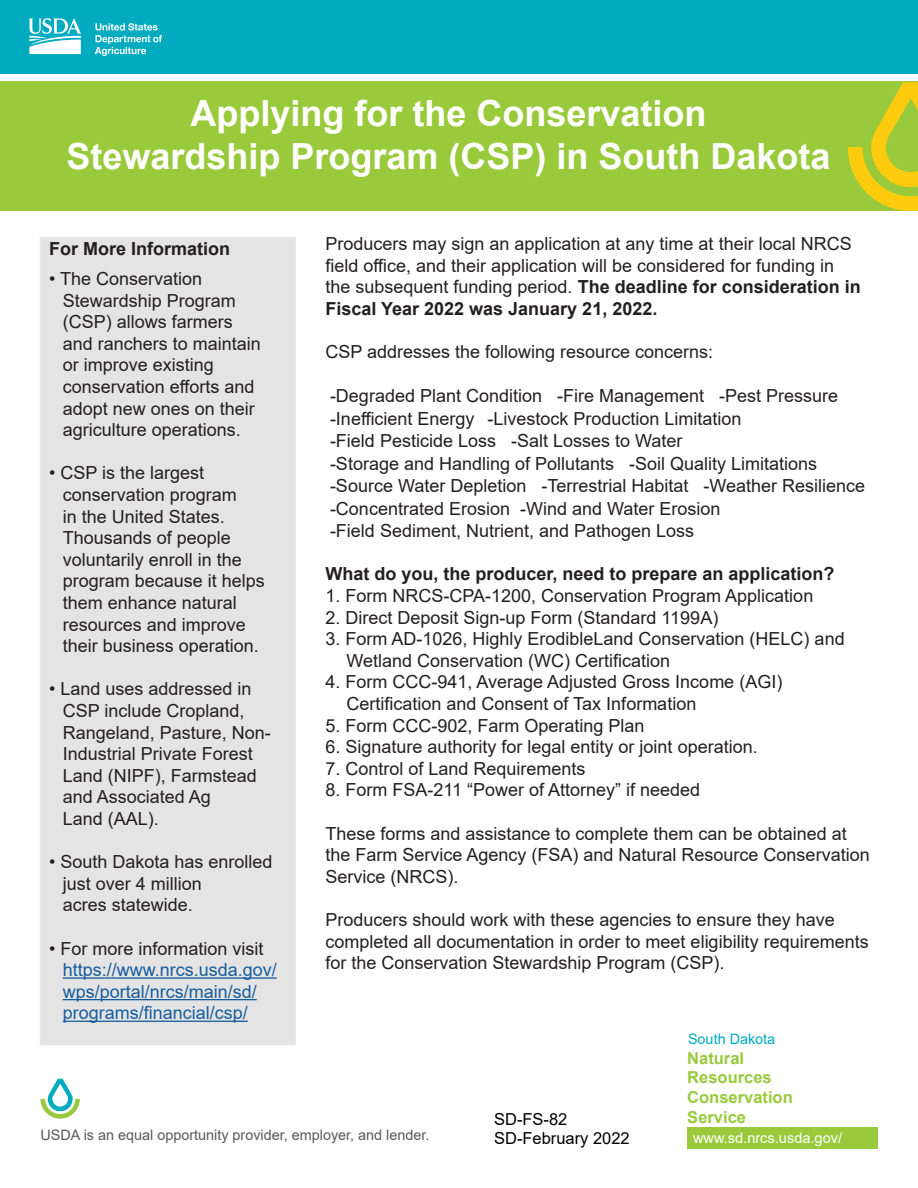
<style>
.page{position:relative;width:918px;height:1188px;background:#fff}
.page>*{position:absolute;margin:0;border:0;box-sizing:border-box;transform-origin:0 0}
.t1{font:700 36px/43.2px "Arial";color:#fff;text-align:center}
.t2{font:18px/21.6px "Arial";color:#231f20}
.t3{font:18px "Arial";color:#175d9e}
.t4{font:700 18px "Arial";color:#231f20}
.t5{font:700 16.5px/19.8px "Arial";color:#99ca3b}
.t6{font:16.5px "Arial";color:#000}
.t7{font:14.55px "Arial";color:#fff}
.t8{font:14.4px "Arial";color:#57585a}
.t9{font:14.4px "Arial";color:#00abc0}
.s1{font-weight:700}
</style>
<div class="page">
<div style="left:41px;top:238px;width:253px;height:806px;background:#e4e4e4"></div>
<hr style="left:63px;top:977px;width:214px;height:2px;background:#175d9e">
<hr style="left:63px;top:999px;width:194px;height:1px;background:#175d9e">
<hr style="left:63px;top:1021px;width:185px;height:1px;background:#175d9e">
<div style="left:0;top:0;width:918px;height:74px;background:#00abc0"></div>
<svg style="left:29px;top:18px;width:53px;height:36px"></svg>
<svg style="left:95px;top:23px;width:67px;height:33px"></svg>
<div style="left:0;top:82px;width:918px;height:129px;background:#99ca3b"></div>
<svg style="left:848px;top:82px;width:70px;height:129px"></svg>
<svg style="left:40px;top:1079px;width:40px;height:40px"></svg>
<div style="left:688px;top:1127px;width:190px;height:22px;background:#99ca3b"></div>
<p class="t1" style="left:67px;top:92px;width:766px">Applying for the Conservation<br>Stewardship Program (CSP) in South Dakota</p>
<h4 class="t4" style="left:49px;top:236px;width:183px">For More Information</h4>
<p class="t2" style="left:49px;top:268px;width:155px">• The Conservation</p>
<p class="t2" style="left:63px;top:289px;width:175px">Stewardship Program</p>
<p class="t2" style="left:63px;top:311px;width:172px">(CSP) allows farmers</p>
<p class="t2" style="left:63px;top:333px;width:200px">and ranchers to maintain</p>
<p class="t2" style="left:63px;top:354px;width:193px">or improve existing conservation efforts and</p>
<p class="t2" style="left:63px;top:397px;width:194px">adopt new ones on their agriculture operations.</p>
<p class="t2" style="left:63px;top:462px;width:204px;text-indent:-14px">• CSP is the largest conservation program<br>in the United States.<br>Thousands of people voluntarily enroll in the program because it helps them enhance natural resources and improve their business operation.</p>
<p class="t2" style="left:63px;top:678px;width:210px;text-indent:-14px">• Land uses addressed in<br>CSP include Cropland,<br>Rangeland, Pasture, Non-<br>Industrial Private Forest<br>Land (NIPF), Farmstead and Associated Ag<br>Land (AAL).</p>
<p class="t2" style="left:63px;top:851px;width:211px;text-indent:-14px">• South Dakota has enrolled just over 4 million<br>acres statewide.</p>
<p class="t2" style="left:49px;top:937px;width:216px">• For more information visit</p>
<p class="t3" style="left:63px;top:957px;width:216px">https://www.nrcs.usda.gov/</p>
<p class="t3" style="left:63px;top:979px;width:196px">wps/portal/nrcs/main/sd/</p>
<p class="t3" style="left:63px;top:1001px;width:187px">programs/financial/csp/</p>
<p class="t2" style="left:326px;top:233px;width:528px">Producers may sign an application at any time at their local NRCS</p>
<p class="t2" style="left:326px;top:254px;width:537px">field office, and their application will be considered for funding in the subsequent funding period. <span class="s1">The deadline for consideration in<br>Fiscal Year 2022 was January 21, 2022.</span></p>
<p class="t2" style="left:326px;top:341px;width:389px">CSP addresses the following resource concerns:</p>
<p class="t2" style="left:330px;top:385px;width:510px">-Degraded Plant Condition -Fire Management -Pest Pressure</p>
<p class="t2" style="left:330px;top:407px;width:537px;line-height:22.5px">-Inefficient Energy -Livestock Production Limitation<br>-Field Pesticide Loss -Salt Losses to Water<br>-Storage and Handling of Pollutants -Soil Quality Limitations -Source Water Depletion -Terrestrial Habitat -Weather Resilience -Concentrated Erosion -Wind and Water Erosion<br>-Field Sediment, Nutrient, and Pathogen Loss</p>
<h4 class="t4" style="left:326px;top:561px;width:511px">What do you, the producer, need to prepare an application?</h4>
<p class="t2" style="left:326px;top:585px;width:489px">1. Form NRCS-CPA-1200, Conservation Program Application</p>
<p class="t2" style="left:326px;top:606px;width:394px">2. Direct Deposit Sign-up Form (Standard 1199A)</p>
<p class="t2" style="left:347px;top:628px;width:500px;text-indent:-21px">3. Form AD-1026, Highly ErodibleLand Conservation (HELC) and<br>Wetland Conservation (WC) Certification</p>
<p class="t2" style="left:326px;top:671px;width:458px">4. Form CCC-941, Average Adjusted Gross Income (AGI)</p>
<p class="t2" style="left:347px;top:693px;width:351px">Certification and Consent of Tax Information</p>
<p class="t2" style="left:326px;top:714px;width:321px">5. Form CCC-902, Farm Operating Plan</p>
<p class="t2" style="left:326px;top:736px;width:434px">6. Signature authority for legal entity or joint operation.</p>
<p class="t2" style="left:326px;top:758px;width:262px">7. Control of Land Requirements</p>
<p class="t2" style="left:326px;top:779px;width:376px">8. Form FSA-211 “Power of Attorney” if needed</p>
<p class="t2" style="left:326px;top:822px;width:523px">These forms and assistance to complete them can be obtained at</p>
<p class="t2" style="left:326px;top:844px;width:546px">the Farm Service Agency (FSA) and Natural Resource Conservation<br>Service (NRCS).</p>
<p class="t2" style="left:326px;top:909px;width:511px">Producers should work with these agencies to ensure they have</p>
<p class="t2" style="left:326px;top:930px;width:545px">completed all documentation in order to meet eligibility requirements for the Conservation Stewardship Program (CSP).</p>
<p class="t9" style="left:688px;top:1029px;width:89px">South Dakota</p>
<p class="t5" style="left:687px;top:1048px;width:107px">Natural<br>Resources<br>Conservation</p>
<p class="t6" style="left:494px;top:1108px;width:75px">SD-FS-82</p>
<p class="t5" style="left:687px;top:1108px;width:60px">Service</p>
<p class="t8" style="left:40px;top:1125px;width:390px">USDA is an equal opportunity provider, employer, and lender.</p>
<p class="t6" style="left:494px;top:1127px;width:137px">SD-February 2022</p>
<p class="t7" style="left:693px;top:1128px;width:151px">www.sd.nrcs.usda.gov/</p>
</div>
